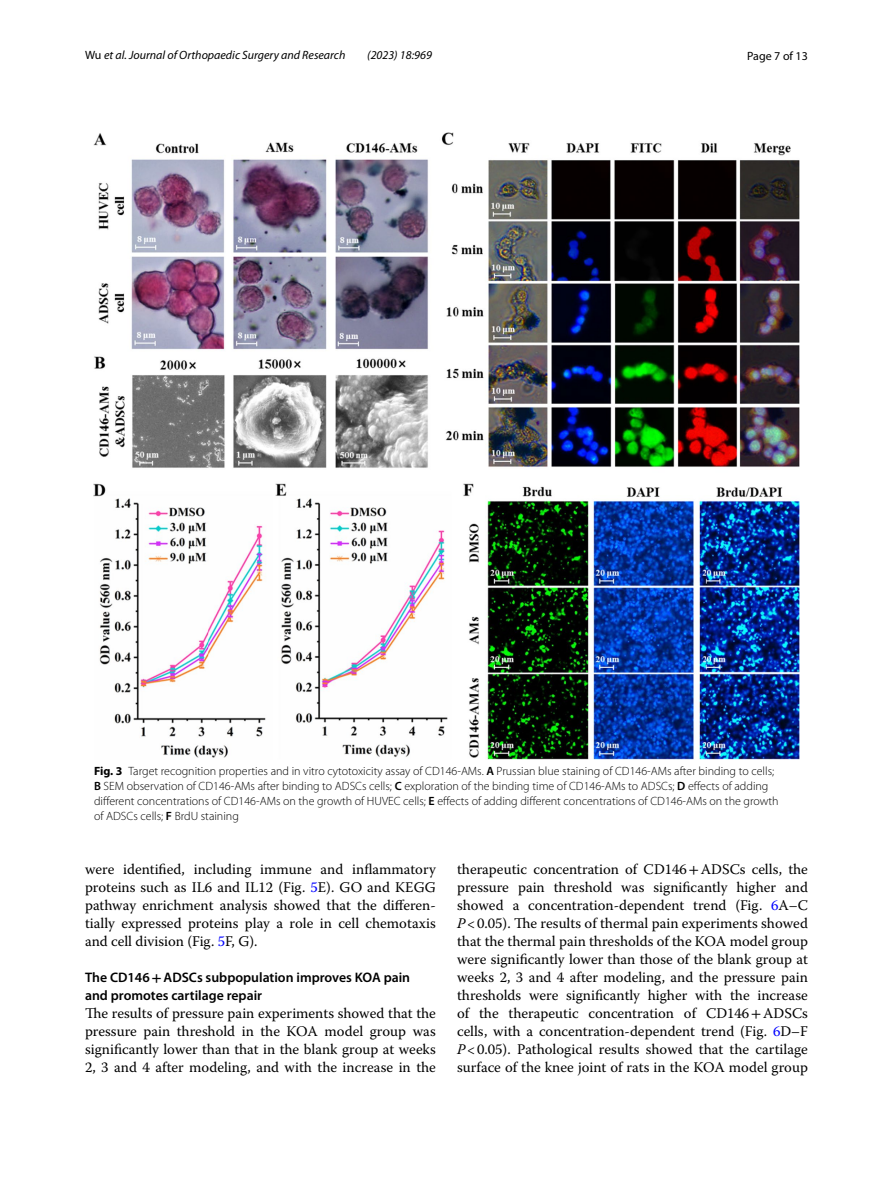
<style>
.page{position:relative;width:893px;height:1187px;background:#fff}
.page>*{position:absolute;margin:0;border:0;box-sizing:border-box;transform-origin:0 0}
.t1{font:14.7px/18px "Warnock Pro";color:#000;text-align:justify}
.t2{font:600 13.8px/18px "Myriad Pro";color:#000}
.t3{font:300 12px/15px "Myriad Pro";color:#000}
.t4{font:italic 12px "Myriad Pro";color:#000}
.t5{font:12px "Myriad Pro";color:#000}
.s1{font-style:normal}
.s2{font-weight:700}
.s3{font-weight:600}
.s4{color:#00f}
.s5{font-family:"STIX";font-weight:700}
.s6{font-family:"STIX"}
.s7{font-style:italic}
</style>
<div class="page">
<img style="left:94px;top:133px;width:705px;height:626px">
<p class="t4" style="left:85px;top:48px;width:262px"><span class="s1">Wu</span> et al. Journal of Orthopaedic Surgery and Research</p>
<p class="t4" style="left:367px;top:48px;width:66px">(2023) 18:969</p>
<p class="t5" style="left:747px;top:48px;width:62px">Page 7 of 13</p>
<p class="t3" style="left:94px;top:763px;width:686px"><span class="s2">Fig. 3</span> Target recognition properties and in vitro cytotoxicity assay of CD146-AMs. <span class="s3">A</span> Prussian blue staining of CD146-AMs after binding to cells; <span class="s3">B</span> SEM observation of CD146-AMs after binding to ADSCs cells; <span class="s3">C</span> exploration of the binding time of CD146-AMs to ADSCs; <span class="s3">D</span> effects of adding different concentrations of CD146-AMs on the growth of HUVEC cells; <span class="s3">E</span> effects of adding different concentrations of CD146-AMs on the growth of ADSCs cells; <span class="s3">F</span> BrdU staining</p>
<p class="t1" style="left:85px;top:860px;width:352px">were identified, including immune and inflammatory proteins such as IL6 and IL12 (Fig. <span class="s4">5</span>E). GO and KEGG pathway enrichment analysis showed that the differen&shy;tially expressed proteins play a role in cell chemotaxis and cell division (Fig. <span class="s4">5</span>F, G).</p>
<p class="t2" style="left:85px;top:968px;width:327px">The CD146<span class="s5">+</span>ADSCs subpopulation improves KOA pain and promotes cartilage repair</p>
<p class="t1" style="left:85px;top:1004px;width:352px">The results of pressure pain experiments showed that the pressure pain threshold in the KOA model group was significantly lower than that in the blank group at weeks 2, 3 and 4 after modeling, and with the increase in the</p>
<p class="t1" style="left:457px;top:860px;width:352px">therapeutic concentration of CD146<span class="s6">+</span>ADSCs cells, the pressure pain threshold was significantly higher and showed a concentration-dependent trend (Fig. <span class="s4">6</span>A–C <span class="s7">P</span>&lt;0.05). The results of thermal pain experiments showed that the thermal pain thresholds of the KOA model group were significantly lower than those of the blank group at weeks 2, 3 and 4 after modeling, and the pressure pain thresholds were significantly higher with the increase of the therapeutic concentration of CD146<span class="s6">+</span>ADSCs cells, with a concentration-dependent trend (Fig. <span class="s4">6</span>D–F <span class="s7">P</span>&lt;0.05). Pathological results showed that the cartilage surface of the knee joint of rats in the KOA model group</p>
</div>
